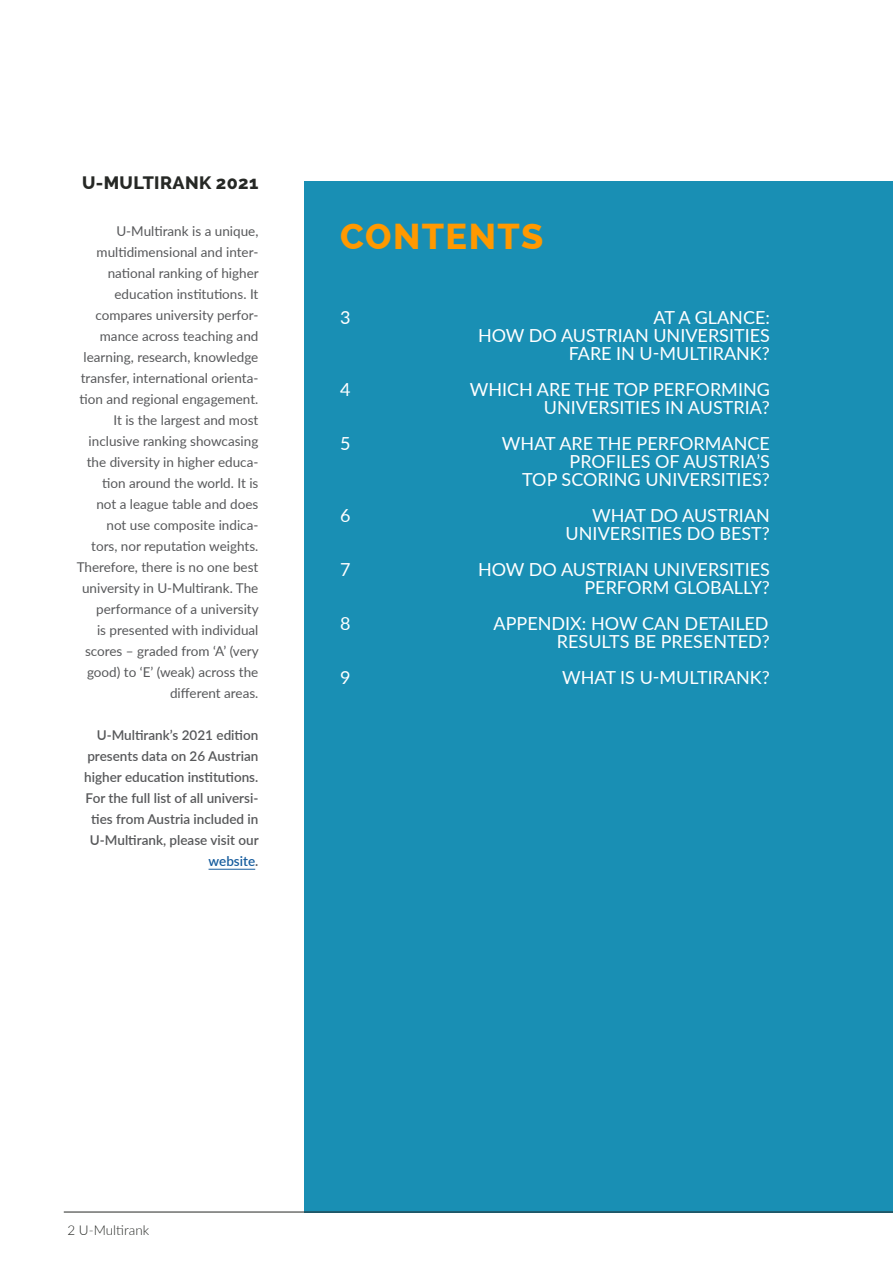
<style>
.page{position:relative;width:893px;height:1263px;background:#fff}
.page>*{position:absolute;margin:0;border:0;box-sizing:border-box;transform-origin:0 0}
.Header_-_Align_Left{font:800 36px "Raleway";letter-spacing:.04em;color:#f90}
.t1{font:18px/18px "Lato";color:#fff;text-align:right}
.Subhead_-_Align_Righ{font:800 18px "Raleway";letter-spacing:.02em;color:#262825}
.Body_Text_-_Align_Ri{font:13.5px/21px "Lato";color:#57585a;text-align:right}
.Body_Text_-_Align_Ri-2{font:600 13.5px/21px "Lato";color:#57585a;text-align:right}
.t2{font:300 13.5px "Lato";color:#262825}
.s1{color:#175d9e}
</style>
<div class="page">
<div style="left:305px;top:181px;width:588px;height:1031px;background:#198fb4"></div>
<hr style="left:64px;top:1212px;width:829px;height:1px;background:#262825">
<hr style="left:209px;top:869px;width:46px;height:1px;background:#175d9e">
<p class="Subhead_-_Align_Righ" style="left:82px;top:173px;width:178px">U-MULTIRANK 2021</p>
<p class="Body_Text_-_Align_Ri" style="left:77px;top:220px;width:184px">U-Multirank is a unique, multidimensional and inter&shy;national ranking of higher education institutions. It compares university perfor&shy;mance across teaching and learning, research, knowledge transfer, international orienta&shy;tion and regional engagement.<br>It is the largest and most inclusive ranking showcasing the diversity in higher educa&shy;tion around the world. It is<br>not a league table and does not use composite indica-<br>tors, nor reputation weights.<br>Therefore, there is no one best university in U-Multirank. The performance of a university<br>is presented with individual scores – graded from ‘A’ (very good) to ‘E’ (weak) across the different areas.</p>
<p class="Body_Text_-_Align_Ri-2" style="left:84px;top:724px;width:176px">U-Multirank’s 2021 edition presents data on 26 Austrian higher education institutions.<br>For the full list of all universi&shy;ties from Austria included in<br>U-Multirank, please visit our <span class="s1">website</span>.</p>
<p class="Header_-_Align_Left" style="left:340px;top:216px;width:205px">CONTENTS</p>
<p class="t1" style="left:340px;top:308px;width:12px">3</p>
<p class="t1" style="left:653px;top:308px;width:118px">AT A GLANCE:</p>
<p class="t1" style="left:478px;top:326px;width:293px">HOW DO AUSTRIAN UNIVERSITIES<br>FARE IN U-MULTIRANK?</p>
<p class="t1" style="left:340px;top:380px;width:12px">4</p>
<p class="t1" style="left:470px;top:380px;width:302px">WHICH ARE THE TOP PERFORMING<br>UNIVERSITIES IN AUSTRIA?</p>
<p class="t1" style="left:340px;top:434px;width:12px">5</p>
<p class="t1" style="left:502px;top:434px;width:269px">WHAT ARE THE PERFORMANCE</p>
<p class="t1" style="left:570px;top:452px;width:202px">PROFILES OF AUSTRIA’S</p>
<p class="t1" style="left:522px;top:470px;width:249px">TOP SCORING UNIVERSITIES?</p>
<p class="t1" style="left:340px;top:506px;width:12px">6</p>
<p class="t1" style="left:592px;top:506px;width:179px">WHAT DO AUSTRIAN</p>
<p class="t1" style="left:566px;top:524px;width:206px">UNIVERSITIES DO BEST?</p>
<p class="t1" style="left:340px;top:560px;width:12px">7</p>
<p class="t1" style="left:478px;top:560px;width:293px">HOW DO AUSTRIAN UNIVERSITIES<br>PERFORM GLOBALLY?</p>
<p class="t1" style="left:340px;top:614px;width:12px">8</p>
<p class="t1" style="left:494px;top:614px;width:278px">APPENDIX: HOW CAN DETAILED<br>RESULTS BE PRESENTED?</p>
<p class="t1" style="left:340px;top:668px;width:12px">9</p>
<p class="t1" style="left:562px;top:668px;width:209px">WHAT IS U-MULTIRANK?</p>
<p class="t2" style="left:67px;top:1220px;width:83px">2 U-Multirank</p>
</div>
